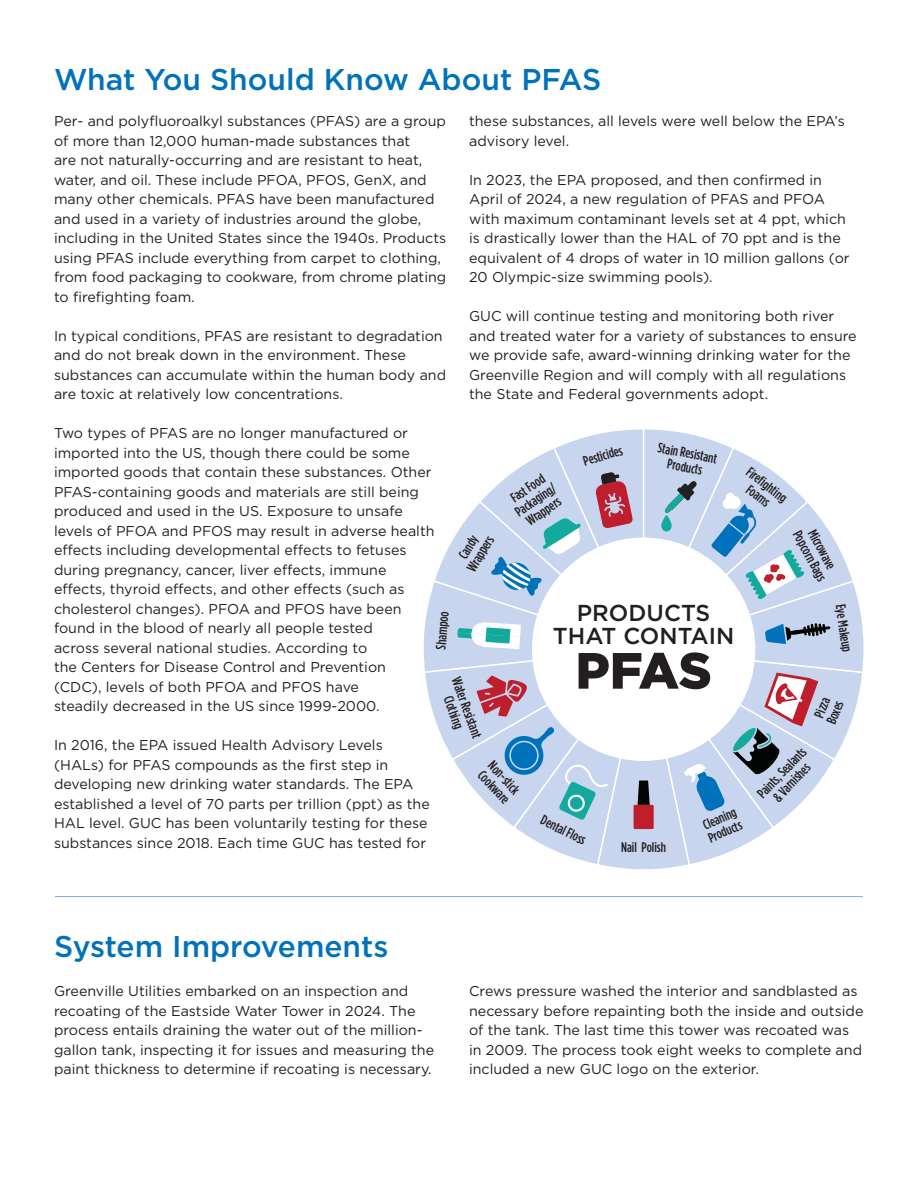
<style>
.page{position:relative;width:918px;height:1188px;background:#fff}
.page>*{position:absolute;margin:0;border:0;box-sizing:border-box;transform-origin:0 0}
.t1{font:900 51px "Gotham";color:#231f20}
.t2{font:500 30px "Gotham";color:#0072bc}
.t3{font:500 23.1px/23.1px "Gotham";color:#231f20;text-align:center}
.t4{font:14.25px/19.5px "Gotham";color:#231f20}
.t5{font:500 13.95px/14px "Gotham Condensed";color:#231f20;text-align:center}
</style>
<div class="page">
<hr style="left:55px;top:896px;width:808px;height:1px;background:#7ea8d9">
<svg style="left:423px;top:429px;width:441px;height:440px"></svg>
<p class="t2" style="left:54px;top:60px;width:549px">What You Should Know About PFAS</p>
<p class="t4" style="left:54px;top:111px;width:394px">Per- and polyfluoroalkyl substances (PFAS) are a group of more than 12,000 human-made substances that<br>are not naturally-occurring and are resistant to heat, water, and oil. These include PFOA, PFOS, GenX, and many other chemicals. PFAS have been manufactured and used in a variety of industries around the globe, including in the United States since the 1940s. Products using PFAS include everything from carpet to clothing, from food packaging to cookware, from chrome plating to firefighting foam.</p>
<p class="t4" style="left:54px;top:326px;width:394px">In typical conditions, PFAS are resistant to degradation and do not break down in the environment. These substances can accumulate within the human body and are toxic at relatively low concentrations.</p>
<p class="t4" style="left:54px;top:423px;width:382px">Two types of PFAS are no longer manufactured or imported into the US, though there could be some imported goods that contain these substances. Other PFAS-containing goods and materials are still being produced and used in the US. Exposure to unsafe levels of PFOA and PFOS may result in adverse health effects including developmental effects to fetuses during pregnancy, cancer, liver effects, immune effects, thyroid effects, and other effects (such as cholesterol changes). PFOA and PFOS have been found in the blood of nearly all people tested<br>across several national studies. According to<br>the Centers for Disease Control and Prevention (CDC), levels of both PFOA and PFOS have<br>steadily decreased in the US since 1999-2000.</p>
<p class="t4" style="left:54px;top:735px;width:377px">In 2016, the EPA issued Health Advisory Levels (HALs) for PFAS compounds as the first step in developing new drinking water standards. The EPA established a level of 70 parts per trillion (ppt) as the HAL level. GUC has been voluntarily testing for these substances since 2018. Each time GUC has tested for</p>
<p class="t4" style="left:469px;top:111px;width:377px">these substances, all levels were well below the EPA’s advisory level.</p>
<p class="t4" style="left:469px;top:170px;width:382px">In 2023, the EPA proposed, and then confirmed in April of 2024, a new regulation of PFAS and PFOA with maximum contaminant levels set at 4 ppt, which is drastically lower than the HAL of 70 ppt and is the equivalent of 4 drops of water in 10 million gallons (or 20 Olympic-size swimming pools).</p>
<p class="t4" style="left:469px;top:306px;width:389px">GUC will continue testing and monitoring both river and treated water for a variety of substances to ensure we provide safe, award-winning drinking water for the Greenville Region and will comply with all regulations the State and Federal governments adopt.</p>
<p class="t5" style="left:582px;top:454px;width:42px;rotate:-16deg">Pesticides</p>
<p class="t5" style="left:660px;top:440px;width:61px;rotate:11deg">Stain Resistant<br>Products</p>
<p class="t5" style="left:753px;top:465px;width:49px;rotate:38deg">Firefighting<br>Foams</p>
<p class="t5" style="left:505px;top:495px;width:48px;text-align:left;rotate:-34deg">Fast Food<br>Packaging/<br>Wrappers</p>
<p class="t5" style="left:819px;top:527px;width:44px;rotate:62deg">Microwave</p>
<p class="t5" style="left:803px;top:528px;width:57px;rotate:62deg">Popcorn Bags</p>
<p class="t5" style="left:452px;top:559px;width:41px;rotate:-59deg">Candy<br>Wrappers</p>
<p class="t5" style="left:848px;top:603px;width:49px;rotate:82deg">Eye Makeup</p>
<p class="t3" style="left:553px;top:601px;width:183px">PRODUCTS<br>THAT CONTAIN</p>
<p class="t1" style="left:575px;top:635px;width:138px">PFAS</p>
<p class="t5" style="left:433px;top:649px;width:40px;rotate:-85deg">Shampoo</p>
<p class="t5" style="left:463px;top:675px;width:65px;rotate:70deg">Water Resistant<br>Clothing</p>
<p class="t5" style="left:811px;top:715px;width:25px;text-align:left;rotate:-68deg">Pizza<br>Boxes</p>
<p class="t5" style="left:754px;top:790px;width:66px;rotate:-46deg">Paints, Sealants &amp; Varnishes</p>
<p class="t5" style="left:496px;top:758px;width:41px;text-align:left;rotate:47deg">Non-stick<br>Cookware</p>
<p class="t5" style="left:701px;top:819px;width:37px;text-align:left;rotate:-23deg">Cleaning<br>Products</p>
<p class="t5" style="left:545px;top:812px;width:50px;rotate:27deg">Dental Floss</p>
<p class="t5" style="left:621px;top:840px;width:46px">Nail Polish</p>
<p class="t2" style="left:54px;top:927px;width:336px">System Improvements</p>
<p class="t4" style="left:54px;top:981px;width:382px">Greenville Utilities embarked on an inspection and recoating of the Eastside Water Tower in 2024. The process entails draining the water out of the million&shy;gallon tank, inspecting it for issues and measuring the paint thickness to determine if recoating is necessary.</p>
<p class="t4" style="left:469px;top:981px;width:396px">Crews pressure washed the interior and sandblasted as necessary before repainting both the inside and outside of the tank. The last time this tower was recoated was in 2009. The process took eight weeks to complete and included a new GUC logo on the exterior.</p>
</div>
